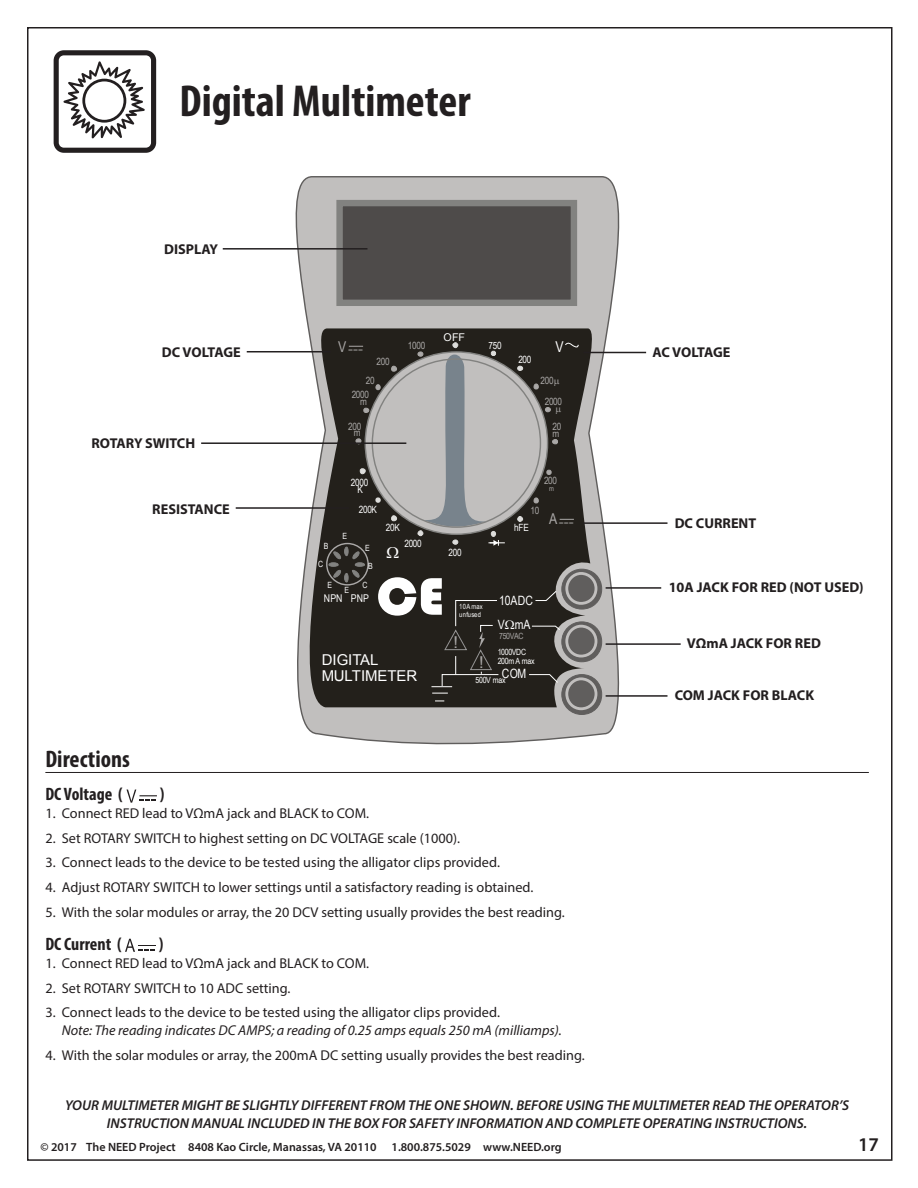
<style>
.page{position:relative;width:918px;height:1188px;background:#fff}
.page>*{position:absolute;margin:0;border:0;box-sizing:border-box;transform-origin:0 0}
.t1{font:54.9px "Bauhaus 93";color:#fff}
.t2{font:700 condensed 45px "Myriad Pro";color:#231f20}
.t3{font:700 condensed 24px "Myriad Pro";color:#231f20}
.t4{font:600 19.5px "Myriad Pro";color:#231f20}
.t5{font:700 condensed 18px "Myriad Pro";color:#231f20}
.t6{font:16.35px "Arial";color:#aaa8a7}
.t7{font:15px/16.4px "Arial";color:#fff}
.t8{font:15px "Century Gothic";color:#aaa8a7}
.t9{font:15px "Arial Narrow";color:#fff}
.t10{font:14.25px "Myriad Pro";color:#231f20}
.t11{font:italic 600 14.25px/18px "Myriad Pro";color:#231f20;text-align:center}
.t12{font:700 14.25px "Myriad Pro";color:#231f20}
.t13{font:italic 14.25px "Myriad Pro";color:#231f20}
.t14{font:700 14.25px "Myriad Pro";letter-spacing:-.025em;color:#231f20}
.t15{font:12.75px/24.2px "Arial Narrow";letter-spacing:-.01em;color:#fff}
.t16{font:600 12px "Myriad Pro";color:#231f20}
.t17{font:10.65px "Arial Narrow";letter-spacing:-.005em;color:#fff}
.t18{font:10.65px "Arial";color:#fff}
.t19{font:9.9px/7.1px "Arial Narrow";letter-spacing:-.025em;color:#aaa8a7}
.t20{font:9.9px/7.1px "Arial Narrow";letter-spacing:-.025em;color:#fff;text-align:center}
.t21{font:8.55px/17.9px "Arial Narrow";letter-spacing:-.04em;color:#fff;text-align:center}
.t22{font:8.55px "Arial Narrow";letter-spacing:-.04em;color:#aaa8a7}
.t23{font:7.05px/7.8px "Arial Narrow";letter-spacing:.045em;color:#fff}
.t24{font:7.05px "Arial Narrow";color:#aaa8a7}
.s1{font-family:"Arial Narrow"}
</style>
<div class="page">
<svg style="left:54px;top:50px;width:102px;height:103px"></svg>
<svg style="left:280px;top:176px;width:354px;height:569px"></svg>
<svg style="left:290px;top:328px;width:310px;height:379px;background:#4e4c48"></svg>
<div style="left:340px;top:203px;width:234px;height:100px;background:#4e4b4a"></div>
<div style="left:336px;top:200px;width:241px;height:106px;border:6px solid #828280"></div>
<div style="left:365px;top:352px;width:183px;height:182px;background:#c1bfbe;border-radius:50%"></div>
<div style="left:562px;top:569px;width:40px;height:40px;background:#605e5d;border-radius:50%"></div>
<div style="left:562px;top:569px;width:40px;height:40px;border:1px solid #605e5d;border-radius:50%"></div>
<div style="left:565px;top:572px;width:32px;height:33px;border:3px solid #c1bfbe;border-radius:50%"></div>
<svg style="left:562px;top:622px;width:40px;height:40px"></svg>
<div style="left:562px;top:622px;width:40px;height:40px;border:1px solid #605e5d;border-radius:50%"></div>
<div style="left:567px;top:626px;width:29px;height:30px;background:#605e5d;border-radius:50%"></div>
<div style="left:565px;top:625px;width:32px;height:32px;border:3px solid #c1bfbe;border-radius:50%"></div>
<svg style="left:562px;top:675px;width:40px;height:39px"></svg>
<div style="left:562px;top:675px;width:40px;height:39px;border:1px solid #605e5d;border-radius:50%"></div>
<div style="left:567px;top:679px;width:29px;height:30px;background:#605e5d;border-radius:50%"></div>
<div style="left:565px;top:677px;width:32px;height:33px;border:3px solid #c1bfbe;border-radius:50%"></div>
<svg style="left:356px;top:439px;width:5px;height:3px"></svg>
<svg style="left:553px;top:440px;width:5px;height:4px"></svg>
<svg style="left:364px;top:408px;width:5px;height:4px"></svg>
<svg style="left:376px;top:385px;width:4px;height:5px"></svg>
<svg style="left:392px;top:366px;width:5px;height:5px"></svg>
<svg style="left:545px;top:408px;width:5px;height:4px"></svg>
<svg style="left:534px;top:384px;width:4px;height:5px"></svg>
<svg style="left:518px;top:366px;width:5px;height:4px"></svg>
<svg style="left:360px;top:469px;width:5px;height:5px"></svg>
<svg style="left:376px;top:498px;width:4px;height:4px"></svg>
<svg style="left:392px;top:516px;width:5px;height:5px"></svg>
<svg style="left:547px;top:470px;width:4px;height:4px"></svg>
<svg style="left:534px;top:498px;width:4px;height:5px"></svg>
<svg style="left:518px;top:516px;width:5px;height:5px"></svg>
<svg style="left:418px;top:343px;width:87px;height:203px"></svg>
<svg style="left:349px;top:346px;width:14px;height:1px"></svg>
<svg style="left:564px;top:342px;width:15px;height:6px"></svg>
<svg style="left:560px;top:519px;width:14px;height:1px"></svg>
<svg style="left:327px;top:544px;width:41px;height:41px"></svg>
<div style="left:326px;top:543px;width:43px;height:43px;border:1px solid #aaa8a7;border-radius:50%"></div>
<svg style="left:329px;top:547px;width:36px;height:35px"></svg>
<svg style="left:528px;top:674px;width:31px;height:9px"></svg>
<svg style="left:535px;top:590px;width:22px;height:11px"></svg>
<svg style="left:432px;top:693px;width:16px;height:1px"></svg>
<svg style="left:531px;top:625px;width:30px;height:6px"></svg>
<svg style="left:431px;top:600px;width:68px;height:87px;background:#2d2a25"></svg>
<hr style="left:45px;top:772px;width:824px;height:1px;background:#231f20">
<svg style="left:127px;top:790px;width:30px;height:13px"></svg>
<svg style="left:125px;top:939px;width:31px;height:13px"></svg>
<hr style="left:223px;top:248px;width:144px;height:2px;background:#231f20">
<hr style="left:583px;top:352px;width:63px;height:1px;background:#231f20">
<hr style="left:583px;top:522px;width:84px;height:2px;background:#231f20">
<hr style="left:606px;top:587px;width:55px;height:2px;background:#231f20">
<hr style="left:606px;top:643px;width:75px;height:2px;background:#231f20">
<hr style="left:606px;top:695px;width:62px;height:2px;background:#231f20">
<hr style="left:236px;top:507px;width:113px;height:2px;background:#231f20">
<hr style="left:247px;top:351px;width:84px;height:1px;background:#231f20">
<hr style="left:201px;top:442px;width:205px;height:2px;background:#231f20">
<svg style="left:555px;top:379px;width:5px;height:7px"></svg>
<svg style="left:556px;top:408px;width:5px;height:7px"></svg>
<svg style="left:387px;top:547px;width:12px;height:11px"></svg>
<svg style="left:505px;top:620px;width:9px;height:9px"></svg>
<h2 class="t2" style="left:179px;top:73px;width:293px">Digital Multimeter</h2>
<p class="t12" style="left:164px;top:239px;width:55px">DISPLAY</p>
<p class="t12" style="left:162px;top:343px;width:80px">DC VOLTAGE</p>
<p class="t12" style="left:92px;top:433px;width:105px">ROTARY SWITCH</p>
<p class="t12" style="left:152px;top:500px;width:79px">RESISTANCE</p>
<p class="t18" style="left:444px;top:330px;width:23px">OFF</p>
<p class="t8" style="left:338px;top:338px;width:26px"><span class="s1">V</span>---</p>
<p class="t9" style="left:555px;top:336px;width:10px">V</p>
<p class="t20" style="left:488px;top:342px;width:15px">750</p>
<p class="t19" style="left:408px;top:342px;width:19px">1000</p>
<p class="t19" style="left:377px;top:357px;width:15px">200</p>
<p class="t19" style="left:352px;top:373px;width:25px;line-height:14.2px;text-indent:14px">20<br>2000</p>
<p class="t19" style="left:360px;top:398px;width:8px">m</p>
<p class="t19" style="left:348px;top:422px;width:15px">200</p>
<p class="t19" style="left:354px;top:429px;width:8px">m</p>
<p class="t21" style="left:324px;top:537px;width:6px">B</p>
<p class="t21" style="left:318px;top:555px;width:7px">C</p>
<p class="t20" style="left:351px;top:478px;width:19px">2000<br>K</p>
<p class="t20" style="left:359px;top:506px;width:20px">200K</p>
<p class="t21" style="left:342px;top:527px;width:6px">E</p>
<p class="t21" style="left:365px;top:539px;width:9px">E<br>B</p>
<p class="t20" style="left:386px;top:523px;width:16px">20K</p>
<p class="t20" style="left:404px;top:540px;width:19px">2000</p>
<p class="t20" style="left:449px;top:548px;width:15px">200</p>
<p class="t20" style="left:518px;top:356px;width:15px">200</p>
<p class="t19" style="left:540px;top:377px;width:15px">200</p>
<p class="t19" style="left:545px;top:397px;width:19px">2000</p>
<p class="t19" style="left:553px;top:422px;width:10px">20 m</p>
<p class="t19" style="left:544px;top:477px;width:15px">200</p>
<p class="t24" style="left:549px;top:483px;width:6px">m</p>
<p class="t19" style="left:530px;top:506px;width:10px">10</p>
<p class="t20" style="left:514px;top:524px;width:16px">hFE</p>
<p class="t8" style="left:549px;top:511px;width:26px"><sup>A</sup>---</p>
<h1 class="t1" style="left:377px;top:565px;width:69px">CE</h1>
<p class="t7" style="left:322px;top:651px;width:97px">DIGITAL<br>MULTIMETER</p>
<p class="t21" style="left:362px;top:575px;width:7px">C</p>
<p class="t21" style="left:327px;top:575px;width:6px">E</p>
<p class="t21" style="left:345px;top:581px;width:6px">E</p>
<p class="t17" style="left:324px;top:590px;width:47px">NPN PNP</p>
<p class="t15" style="left:498px;top:588px;width:37px">10ADC<br>V mA</p>
<p class="t15" style="left:502px;top:661px;width:26px">COM</p>
<p class="t23" style="left:459px;top:602px;width:25px">10Amax unfused</p>
<p class="t22" style="left:499px;top:630px;width:26px">750VAC</p>
<p class="t21" style="left:498px;top:647px;width:38px;line-height:9.3px;text-align:left">1000VDC<br>200m A max</p>
<p class="t21" style="left:476px;top:671px;width:31px">500V max</p>
<p class="t6" style="left:454px;top:632px;width:6px">!</p>
<p class="t6" style="left:479px;top:652px;width:6px">!</p>
<p class="t14" style="left:652px;top:343px;width:79px">AC VOLTAGE</p>
<p class="t12" style="left:675px;top:514px;width:83px">DC CURRENT</p>
<p class="t12" style="left:669px;top:578px;width:196px">10A JACK FOR RED (NOT USED)</p>
<p class="t12" style="left:687px;top:634px;width:136px">VΩmA JACK FOR RED</p>
<p class="t12" style="left:675px;top:686px;width:141px">COM JACK FOR BLACK</p>
<h3 class="t3" style="left:45px;top:744px;width:86px">Directions</h3>
<p class="t5" style="left:45px;top:783px;width:79px">DC Voltage (</p>
<p class="t5" style="left:160px;top:783px;width:6px">)</p>
<p class="t10" style="left:45px;top:804px;width:325px">1. Connect RED lead to VΩmA jack and BLACK to COM.</p>
<p class="t10" style="left:45px;top:829px;width:416px">2. Set ROTARY SWITCH to highest setting on DC VOLTAGE scale (1000).</p>
<p class="t10" style="left:45px;top:854px;width:456px">3. Connect leads to the device to be tested using the alligator clips provided.</p>
<p class="t10" style="left:45px;top:879px;width:490px">4. Adjust ROTARY SWITCH to lower settings until a satisfactory reading is obtained.</p>
<p class="t10" style="left:45px;top:903px;width:521px">5. With the solar modules or array, the 20 DCV setting usually provides the best reading.</p>
<p class="t5" style="left:45px;top:933px;width:78px">DC Current (</p>
<p class="t5" style="left:159px;top:933px;width:6px">)</p>
<p class="t10" style="left:45px;top:954px;width:325px">1. Connect RED lead to VΩmA jack and BLACK to COM.</p>
<p class="t10" style="left:45px;top:979px;width:247px">2. Set ROTARY SWITCH to 10 ADC setting.</p>
<p class="t10" style="left:45px;top:1004px;width:456px">3. Connect leads to the device to be tested using the alligator clips provided.</p>
<p class="t13" style="left:62px;top:1022px;width:502px">Note: The reading indicates DC AMPS; a reading of 0.25 amps equals 250 mA (milliamps).</p>
<p class="t10" style="left:45px;top:1047px;width:541px">4. With the solar modules or array, the 200mA DC setting usually provides the best reading.</p>
<p class="t11" style="left:65px;top:1096px;width:786px">YOUR MULTIMETER MIGHT BE SLIGHTLY DIFFERENT FROM THE ONE SHOWN. BEFORE USING THE MULTIMETER READ THE OPERATOR’S<br>INSTRUCTION MANUAL INCLUDED IN THE BOX FOR SAFETY INFORMATION AND COMPLETE OPERATING INSTRUCTIONS.</p>
<p class="t16" style="left:40px;top:1139px;width:523px">© 2017 The NEED Project 8408 Kao Circle, Manassas, VA 20110 1.800.875.5029 www.NEED.org</p>
<h3 class="t4" style="left:858px;top:1132px;width:22px">17</h3>
</div>
